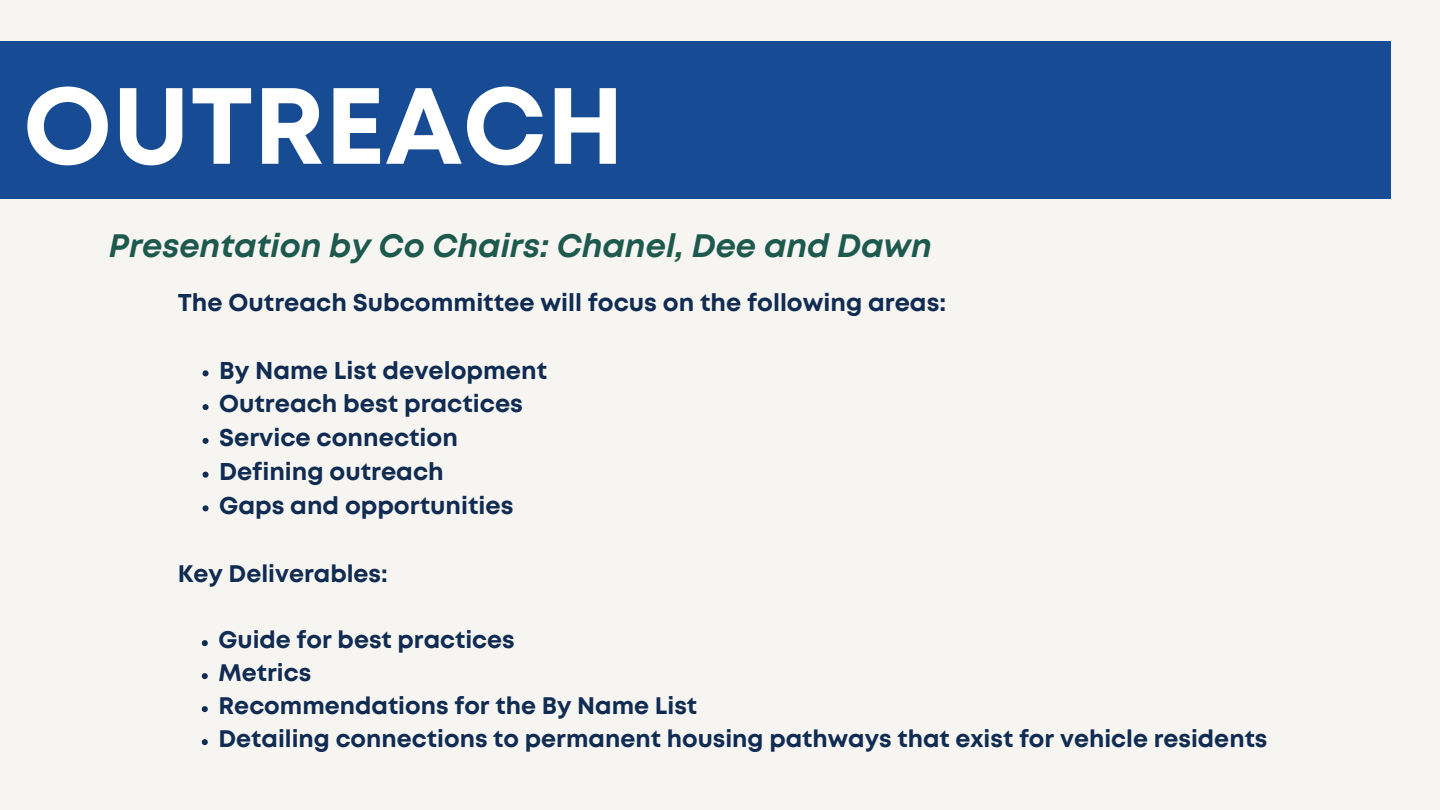
<style>
.page{position:relative;width:1440px;height:810px;background:#f7f5f2}
.page>*{position:absolute;margin:0;border:0;box-sizing:border-box;transform-origin:0 0}
.t1{font:700 108px "Mont";color:#fff}
.t2{font:italic 700 32.4px "Mont";color:#1e594e}
.t3{font:700 24.3px "Mont";color:#102c52}
.t4{font:700 23.9px "Mont";color:#102c52}
</style>
<div class="page">
<div style="left:0;top:41px;width:1391px;height:158px;background:#174c94"></div>
<svg style="left:203px;top:370px;width:6px;height:6px"></svg>
<svg style="left:203px;top:404px;width:6px;height:6px"></svg>
<svg style="left:203px;top:438px;width:6px;height:6px"></svg>
<svg style="left:203px;top:472px;width:6px;height:6px"></svg>
<svg style="left:203px;top:505px;width:6px;height:6px"></svg>
<svg style="left:202px;top:640px;width:6px;height:6px"></svg>
<svg style="left:202px;top:673px;width:6px;height:6px"></svg>
<svg style="left:202px;top:706px;width:6px;height:6px"></svg>
<svg style="left:202px;top:739px;width:6px;height:6px"></svg>
<p class="t1" style="left:23px;top:85px;width:603px">OUTREACH</p>
<p class="t2" style="left:109px;top:233px;width:824px">Presentation by Co Chairs: Chanel, Dee and Dawn</p>
<p class="t3" style="left:178px;top:294px;width:770px">The Outreach Subcommittee will focus on the following areas:</p>
<p class="t3" style="left:219px;top:361px;width:330px">By Name List development</p>
<p class="t3" style="left:219px;top:395px;width:305px">Outreach best practices</p>
<p class="t3" style="left:219px;top:429px;width:240px">Service connection</p>
<p class="t3" style="left:219px;top:462px;width:226px">Defining outreach</p>
<p class="t3" style="left:219px;top:496px;width:296px">Gaps and opportunities</p>
<p class="t4" style="left:178px;top:565px;width:211px">Key Deliverables:</p>
<p class="t4" style="left:218px;top:631px;width:298px">Guide for best practices</p>
<p class="t4" style="left:218px;top:664px;width:94px">Metrics</p>
<p class="t4" style="left:218px;top:697px;width:480px">Recommendations for the By Name List</p>
<p class="t4" style="left:218px;top:730px;width:1051px">Detailing connections to permanent housing pathways that exist for vehicle residents</p>
</div>
